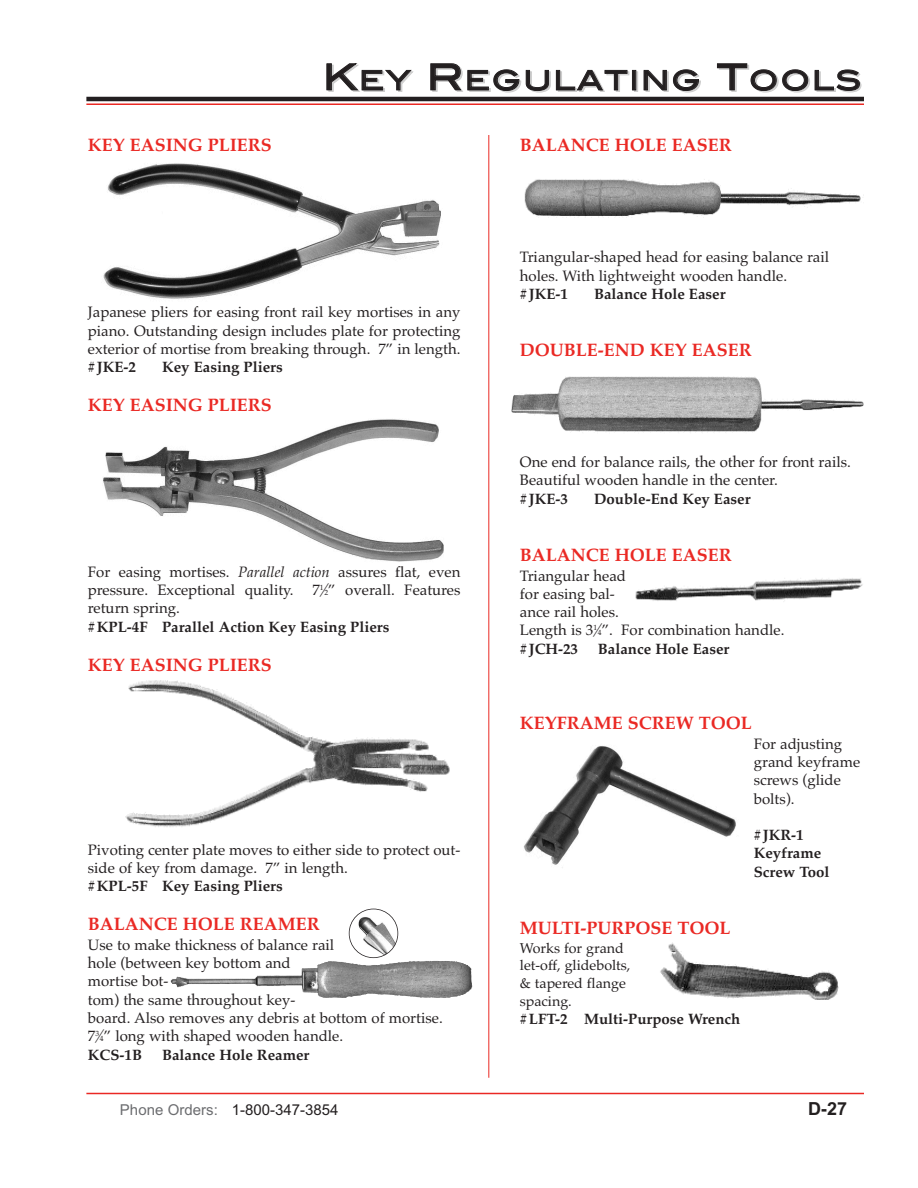
<style>
.page{position:relative;width:918px;height:1188px;background:#fff}
.page>*{position:absolute;margin:0;border:0;box-sizing:border-box;transform-origin:0 0}
.t1{font:27px "Blair Md ITCTT Medium";letter-spacing:.07em;color:#231f20}
.t2{font:700 18px "Palatino";color:#ea2924}
.t3{font:700 18px "Arial";color:#231f20}
.t4{font:15px/18.3px "Palatino";color:#231f20}
.t5{font:700 15px/18.3px "Palatino";color:#231f20}
.t6{font:15px "Arial";color:#231f20}
.t7{font:14.25px/17.5px "Palatino";color:#231f20}
.s1{font-size:36px}
.s2{font-style:italic}
.s3{font-size:7.5px}
.s4{font-weight:700}
.s5{color:#6c6d70}
</style>
<div class="page">
<hr style="left:86px;top:1093px;width:778px;height:1px;background:#ea2924">
<hr style="left:86px;top:97px;width:778px;height:4px;background:#231f20">
<hr style="left:86px;top:104px;width:778px;height:1px;background:#ea2924">
<hr style="left:489px;top:135px;width:1px;height:943px;background:#ea2924">
<img style="left:103px;top:163px;width:338px;height:136px">
<img style="left:103px;top:419px;width:341px;height:143px">
<img style="left:125px;top:680px;width:325px;height:147px">
<img style="left:524px;top:179px;width:340px;height:39px">
<img style="left:511px;top:376px;width:353px;height:56px">
<img style="left:635px;top:578px;width:228px;height:24px">
<img style="left:524px;top:746px;width:212px;height:122px">
<img style="left:660px;top:942px;width:179px;height:57px">
<img style="left:170px;top:961px;width:292px;height:20px">
<img style="left:349px;top:909px;width:49px;height:49px;border-radius:50%">
<div style="left:349px;top:909px;width:49px;height:49px;border:2px solid #231f20;border-radius:50%"></div>
<p class="t2" style="left:88px;top:134px;width:185px">KEY EASING PLIERS</p>
<h1 class="t1" style="left:323px;top:64px;width:540px"><span class="s1">K</span>EY <span class="s1">R</span>EGULATING <span class="s1">T</span>OOLS</h1>
<p class="t2" style="left:520px;top:134px;width:213px">BALANCE HOLE EASER</p>
<p class="t4" style="left:520px;top:248px;width:311px">Triangular-shaped head for easing balance rail holes. With lightweight wooden handle.</p>
<p class="t5" style="left:520px;top:285px;width:50px">#JKE-1</p>
<p class="t5" style="left:594px;top:285px;width:133px">Balance Hole Easer</p>
<p class="t4" style="left:88px;top:303px;width:374px;text-align:justify">Japanese pliers for easing front rail key mortises in any piano. Outstanding design includes plate for protecting exterior of mortise from breaking through. 7” in length.</p>
<p class="t5" style="left:88px;top:358px;width:50px">#JKE-2</p>
<p class="t5" style="left:162px;top:358px;width:122px">Key Easing Pliers</p>
<p class="t2" style="left:88px;top:394px;width:185px">KEY EASING PLIERS</p>
<p class="t4" style="left:88px;top:563px;width:374px">For easing mortises. <span class="s2">Parallel action</span> assures flat, even pressure. Exceptional quality.</p>
<p class="t4" style="left:312px;top:581px;width:150px">7<sup>1</sup>⁄<span class="s3">2</span>” overall. Features</p>
<p class="t4" style="left:88px;top:599px;width:94px">return spring.</p>
<p class="t5" style="left:88px;top:617px;width:303px">#KPL-4F Parallel Action Key Easing Pliers</p>
<p class="t2" style="left:88px;top:654px;width:185px">KEY EASING PLIERS</p>
<p class="t4" style="left:88px;top:840px;width:374px">Pivoting center plate moves to either side to protect out&shy;side of key from damage. 7” in length.</p>
<p class="t5" style="left:88px;top:877px;width:196px">#KPL-5F Key Easing Pliers</p>
<p class="t2" style="left:88px;top:913px;width:233px">BALANCE HOLE REAMER</p>
<p class="t4" style="left:88px;top:936px;width:356px">Use to make thickness of balance rail<br>hole (between key bottom and<br>mortise bot-<br>tom) the same throughout key-<br>board. Also removes any debris at bottom of mortise.<br>7<sup>3</sup>⁄<span class="s3">4</span>” long with shaped wooden handle.<br><span class="s4">KCS-1B</span></p>
<p class="t5" style="left:162px;top:1045px;width:149px">Balance Hole Reamer</p>
<p class="t2" style="left:520px;top:339px;width:233px">DOUBLE-END KEY EASER</p>
<p class="t4" style="left:520px;top:453px;width:332px">One end for balance rails, the other for front rails.<br>Beautiful wooden handle in the center.</p>
<p class="t5" style="left:520px;top:489px;width:50px">#JKE-3</p>
<p class="t5" style="left:594px;top:489px;width:158px">Double-End Key Easer</p>
<p class="t2" style="left:520px;top:544px;width:213px">BALANCE HOLE EASER</p>
<p class="t4" style="left:520px;top:566px;width:266px">Triangular head<br>for easing bal-<br>ance rail holes.<br>Length is 3<sup>1</sup>⁄<span class="s3">4</span>”. For combination handle. <span class="s4">#JCH-23</span></p>
<p class="t5" style="left:598px;top:639px;width:133px">Balance Hole Easer</p>
<p class="t2" style="left:520px;top:712px;width:233px">KEYFRAME SCREW TOOL</p>
<p class="t4" style="left:754px;top:734px;width:108px">For adjusting grand keyframe screws (glide bolts).</p>
<p class="t5" style="left:754px;top:826px;width:77px">#JKR-1<br>Keyframe<br>Screw Tool</p>
<p class="t2" style="left:520px;top:917px;width:212px">MULTI-PURPOSE TOOL</p>
<p class="t7" style="left:520px;top:939px;width:112px">Works for grand let-off, glidebolts, &amp; tapered flange spacing.</p>
<p class="t5" style="left:520px;top:1010px;width:222px">#LFT-2 Multi-Purpose Wrench</p>
<p class="t6" style="left:120px;top:1101px;width:220px"><span class="s5">Phone Orders:</span> 1-800-347-3854</p>
<p class="t3" style="left:808px;top:1098px;width:41px">D-27</p>
</div>
